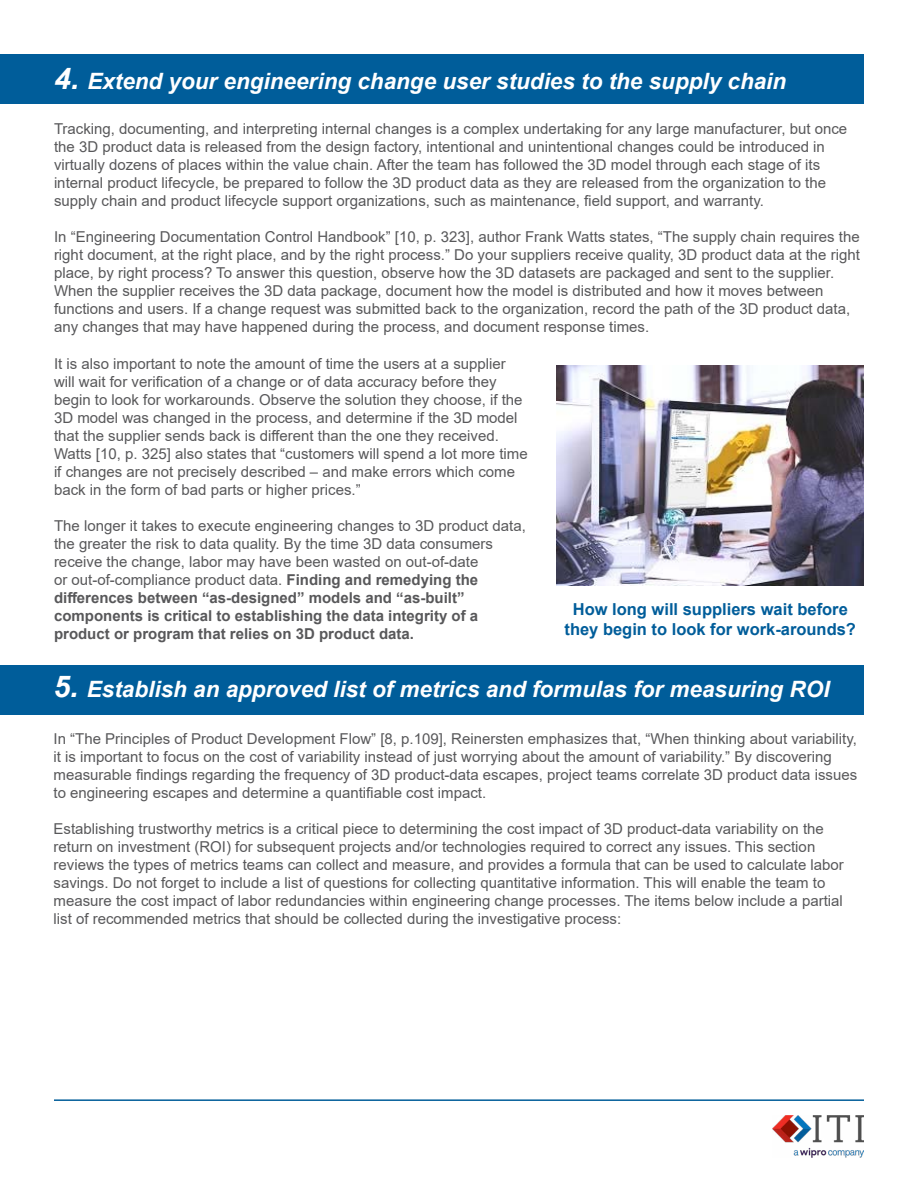
<style>
.page{position:relative;width:918px;height:1188px;background:#fff}
.page>*{position:absolute;margin:0;border:0;box-sizing:border-box;transform-origin:0 0}
.t1{font:italic 700 22.5px "Arial";color:#fff}
.t2{font:700 16.5px/19.8px "Arial";color:#005d9a;text-align:center}
.t3{font:15px/18px "Arial";color:#58585a}
.s1{font-size:30px}
.s2{font-weight:700}
</style>
<div class="page">
<img style="left:772px;top:1116px;width:92px;height:42px">
<hr style="left:54px;top:1099px;width:810px;height:2px;background:#005d9a">
<div style="left:0;top:54px;width:864px;height:50px;background:#005d9a"></div>
<img style="left:557px;top:365px;width:307px;height:221px">
<div style="left:0;top:665px;width:864px;height:49px;background:#005d9a"></div>
<h1 class="t1" style="left:54px;top:66px;width:734px"><span class="s1">4.</span> Extend your engineering change user studies to the supply chain</h1>
<p class="t3" style="left:54px;top:120px;width:795px">Tracking, documenting, and interpreting internal changes is a complex undertaking for any large manufacturer, but once the 3D product data is released from the design factory, intentional and unintentional changes could be introduced in virtually dozens of places within the value chain. After the team has followed the 3D model through each stage of its internal product lifecycle, be prepared to follow the 3D product data as they are released from the organization to the supply chain and product lifecycle support organizations, such as maintenance, field support, and warranty.</p>
<p class="t3" style="left:54px;top:228px;width:807px">In “Engineering Documentation Control Handbook” [10, p. 323], author Frank Watts states, “The supply chain requires the right document, at the right place, and by the right process.” Do your suppliers receive quality, 3D product data at the right place, by right process? To answer this question, observe how the 3D datasets are packaged and sent to the supplier.<br>When the supplier receives the 3D data package, document how the model is distributed and how it moves between functions and users. If a change request was submitted back to the organization, record the path of the 3D product data, any changes that may have happened during the process, and document response times.</p>
<p class="t3" style="left:54px;top:355px;width:475px">It is also important to note the amount of time the users at a supplier will wait for verification of a change or of data accuracy before they begin to look for workarounds. Observe the solution they choose, if the 3D model was changed in the process, and determine if the 3D model that the supplier sends back is different than the one they received.<br>Watts [10, p. 325] also states that “customers will spend a lot more time if changes are not precisely described – and make errors which come back in the form of bad parts or higher prices.”</p>
<p class="t3" style="left:54px;top:517px;width:473px">The longer it takes to execute engineering changes to 3D product data, the greater the risk to data quality. By the time 3D data consumers receive the change, labor may have been wasted on out-of-date<br>or out-of-compliance product data. <span class="s2">Finding and remedying the differences between “as-designed” models and “as-built” components is critical to establishing the data integrity of a product or program that relies on 3D product data.</span></p>
<p class="t2" style="left:565px;top:599px;width:293px">How long will suppliers wait before they begin to look for work-arounds?</p>
<h1 class="t1" style="left:54px;top:674px;width:778px"><span class="s1">5.</span> Establish an approved list of metrics and formulas for measuring ROI</h1>
<p class="t3" style="left:54px;top:729px;width:805px">In “The Principles of Product Development Flow” [8, p.109], Reinersten emphasizes that, “When thinking about variability, it is important to focus on the cost of variability instead of just worrying about the amount of variability.” By discovering measurable findings regarding the frequency of 3D product-data escapes, project teams correlate 3D product data issues to engineering escapes and determine a quantifiable cost impact.</p>
<p class="t3" style="left:54px;top:819px;width:792px">Establishing trustworthy metrics is a critical piece to determining the cost impact of 3D product-data variability on the return on investment (ROI) for subsequent projects and/or technologies required to correct any issues. This section reviews the types of metrics teams can collect and measure, and provides a formula that can be used to calculate labor savings. Do not forget to include a list of questions for collecting quantitative information. This will enable the team to measure the cost impact of labor redundancies within engineering change processes. The items below include a partial list of recommended metrics that should be collected during the investigative process:</p>
</div>
